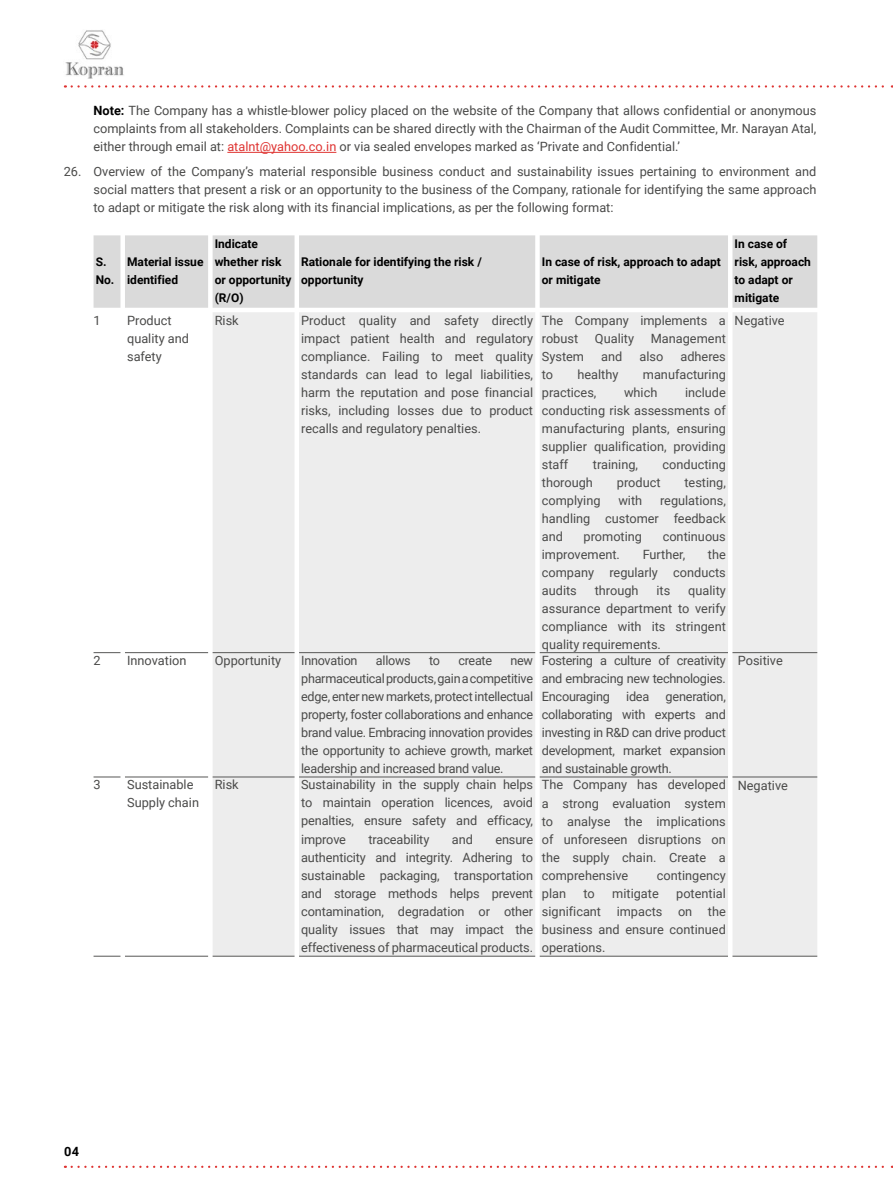
<style>
.page{position:relative;width:893px;height:1191px;background:#fff}
.page>*{position:absolute;margin:0;border:0;box-sizing:border-box;transform-origin:0 0}
.t1{font:12.75px/18px "Roboto";color:#4a4a49;text-align:justify}
.t2{font:12.75px "Roboto";letter-spacing:-.02em;color:#4a4a49}
.t3{font:700 12.75px "Roboto";color:#000}
.t4{font:700 12px/18px "Roboto";color:#000}
.s1{font-weight:700;color:#000}
.s2{color:#df3432}
</style>
<div class="page">
<hr style="left:227px;top:152px;width:109px;height:1px;background:#df3432">
<div style="left:94px;top:235px;width:723px;height:73px;background:#dadada"></div>
<div style="left:213px;top:312px;width:604px;height:644px;background:#ededed"></div>
<svg style="left:94px;top:652px;width:26px;height:1px"></svg>
<hr style="left:125px;top:652px;width:83px;height:1px;background:#575756">
<hr style="left:213px;top:652px;width:82px;height:1px;background:#575756">
<hr style="left:299px;top:652px;width:236px;height:1px;background:#575756">
<hr style="left:540px;top:652px;width:188px;height:1px;background:#575756">
<hr style="left:732px;top:652px;width:85px;height:1px;background:#575756">
<svg style="left:94px;top:776px;width:26px;height:1px"></svg>
<hr style="left:125px;top:776px;width:83px;height:1px;background:#575756">
<hr style="left:213px;top:776px;width:82px;height:1px;background:#575756">
<hr style="left:299px;top:776px;width:236px;height:1px;background:#575756">
<hr style="left:540px;top:776px;width:188px;height:1px;background:#575756">
<hr style="left:732px;top:776px;width:85px;height:1px;background:#575756">
<svg style="left:94px;top:956px;width:26px;height:1px"></svg>
<hr style="left:125px;top:956px;width:83px;height:1px;background:#575756">
<hr style="left:213px;top:956px;width:82px;height:1px;background:#575756">
<hr style="left:299px;top:956px;width:236px;height:1px;background:#575756">
<hr style="left:540px;top:956px;width:188px;height:1px;background:#575756">
<hr style="left:732px;top:956px;width:85px;height:1px;background:#575756">
<img style="left:65px;top:30px;width:59px;height:48px">
<svg style="left:72px;top:85px;width:821px;height:3px"></svg>
<svg style="left:72px;top:1165px;width:821px;height:3px"></svg>
<p class="t1" style="left:94px;top:101px;width:724px"><span class="s1">Note:</span> The Company has a whistle-blower policy placed on the website of the Company that allows confidential or anonymous complaints from all stakeholders. Complaints can be shared directly with the Chairman of the Audit Committee, Mr. Narayan Atal, either through email at: <span class="s2">atalnt@yahoo.co.in</span> or via sealed envelopes marked as ‘Private and Confidential.’</p>
<p class="t1" style="left:94px;top:162px;width:724px;text-indent:-30px">26. Overview of the Company’s material responsible business conduct and sustainability issues pertaining to environment and social matters that present a risk or an opportunity to the business of the Company, rationale for identifying the same approach to adapt or mitigate the risk along with its financial implications, as per the following format:</p>
<p class="t4" style="left:96px;top:252px;width:20px">S.<br>No.</p>
<p class="t4" style="left:127px;top:252px;width:78px">Material issue identified</p>
<p class="t4" style="left:215px;top:234px;width:78px">Indicate whether risk or opportunity (R/O)</p>
<p class="t4" style="left:301px;top:252px;width:182px">Rationale for identifying the risk / opportunity</p>
<p class="t4" style="left:542px;top:252px;width:181px">In case of risk, approach to adapt or mitigate</p>
<p class="t1" style="left:94px;top:311px;width:9px">1</p>
<p class="t1" style="left:127px;top:311px;width:63px;text-align:left">Product quality and safety</p>
<p class="t1" style="left:215px;top:311px;width:25px">Risk</p>
<p class="t1" style="left:301px;top:311px;width:233px">Product quality and safety directly impact patient health and regulatory compliance. Failing to meet quality standards can lead to legal liabilities, harm the reputation and pose financial risks, including losses due to product recalls and regulatory penalties.</p>
<p class="t1" style="left:542px;top:311px;width:185px">The Company implements a robust</p>
<p class="t1" style="left:595px;top:329px;width:41px">Quality</p>
<p class="t1" style="left:651px;top:329px;width:77px">Management</p>
<p class="t1" style="left:542px;top:347px;width:44px">System</p>
<p class="t1" style="left:601px;top:347px;width:23px">and</p>
<p class="t1" style="left:639px;top:347px;width:25px">also</p>
<p class="t1" style="left:680px;top:347px;width:47px">adheres</p>
<p class="t1" style="left:542px;top:365px;width:13px">to</p>
<p class="t1" style="left:577px;top:365px;width:43px">healthy</p>
<p class="t1" style="left:643px;top:365px;width:84px">manufacturing</p>
<p class="t1" style="left:542px;top:383px;width:56px">practices,</p>
<p class="t1" style="left:624px;top:383px;width:35px">which</p>
<p class="t1" style="left:542px;top:383px;width:186px;text-indent:143px">include conducting risk assessments of manufacturing plants, ensuring supplier qualification, providing staff</p>
<p class="t1" style="left:593px;top:455px;width:47px">training,</p>
<p class="t1" style="left:662px;top:455px;width:65px">conducting</p>
<p class="t1" style="left:542px;top:473px;width:53px">thorough</p>
<p class="t1" style="left:617px;top:473px;width:45px">product</p>
<p class="t1" style="left:684px;top:473px;width:43px">testing,</p>
<p class="t1" style="left:542px;top:491px;width:60px">complying</p>
<p class="t1" style="left:618px;top:491px;width:25px">with</p>
<p class="t1" style="left:542px;top:491px;width:186px;text-indent:118px">regulations, handling customer feedback and</p>
<p class="t1" style="left:584px;top:527px;width:60px">promoting</p>
<p class="t1" style="left:663px;top:527px;width:65px">continuous</p>
<p class="t1" style="left:542px;top:545px;width:80px">improvement.</p>
<p class="t1" style="left:643px;top:545px;width:44px">Further,</p>
<p class="t1" style="left:542px;top:545px;width:186px;text-indent:166px">the company regularly conducts audits</p>
<p class="t1" style="left:542px;top:581px;width:186px;text-indent:146px">quality assurance department to verify compliance with its stringent quality requirements.</p>
<p class="t1" style="left:595px;top:581px;width:45px">through</p>
<p class="t1" style="left:656px;top:581px;width:15px">its</p>
<p class="t1" style="left:301px;top:651px;width:233px;text-indent:209px">new pharmaceutical products, gain a competitive edge, enter new markets, protect intellectual property, foster collaborations and enhance brand value. Embracing innovation provides the opportunity to achieve growth, market leadership and increased brand value.</p>
<p class="t1" style="left:542px;top:651px;width:186px">Fostering a culture of creativity and embracing new technologies.<br>Encouraging</p>
<p class="t1" style="left:94px;top:651px;width:9px">2</p>
<p class="t1" style="left:127px;top:651px;width:61px">Innovation</p>
<p class="t1" style="left:215px;top:651px;width:68px">Opportunity</p>
<p class="t2" style="left:301px;top:651px;width:58px">Innovation</p>
<p class="t1" style="left:376px;top:651px;width:36px">allows</p>
<p class="t1" style="left:429px;top:651px;width:12px">to</p>
<p class="t1" style="left:458px;top:651px;width:35px">create</p>
<p class="t1" style="left:626px;top:687px;width:25px">idea</p>
<p class="t1" style="left:542px;top:687px;width:186px;text-indent:124px">generation, collaborating with experts and investing in R&amp;D can drive product development, market expansion and sustainable growth.</p>
<p class="t1" style="left:94px;top:775px;width:9px">3</p>
<p class="t1" style="left:127px;top:775px;width:73px">Sustainable<br>Supply chain</p>
<p class="t1" style="left:215px;top:775px;width:25px">Risk</p>
<p class="t1" style="left:301px;top:775px;width:233px">Sustainability in the supply chain helps to maintain operation licences, avoid penalties, ensure safety and efficacy, improve</p>
<p class="t1" style="left:369px;top:829px;width:62px">traceability</p>
<p class="t1" style="left:452px;top:829px;width:22px">and</p>
<p class="t1" style="left:301px;top:829px;width:233px;text-indent:194px">ensure authenticity and integrity. Adhering to sustainable packaging, transportation and storage methods helps prevent contamination, degradation or other quality issues that may impact the effectiveness of pharmaceutical products.</p>
<p class="t1" style="left:542px;top:775px;width:186px">The Company has developed a strong evaluation system to analyse the implications of unforeseen disruptions on the supply chain. Create a comprehensive</p>
<p class="t1" style="left:657px;top:865px;width:70px">contingency</p>
<p class="t1" style="left:542px;top:883px;width:186px;text-indent:134px">potential significant impacts on the business and ensure continued operations.</p>
<p class="t1" style="left:542px;top:883px;width:26px">plan</p>
<p class="t1" style="left:583px;top:883px;width:13px">to</p>
<p class="t1" style="left:612px;top:883px;width:48px">mitigate</p>
<p class="t4" style="left:735px;top:234px;width:78px">In case of risk, approach to adapt or mitigate</p>
<p class="t1" style="left:735px;top:311px;width:52px">Negative</p>
<p class="t1" style="left:738px;top:651px;width:47px">Positive</p>
<p class="t1" style="left:738px;top:775px;width:52px">Negative</p>
<p class="t3" style="left:64px;top:1143px;width:17px">04</p>
</div>
